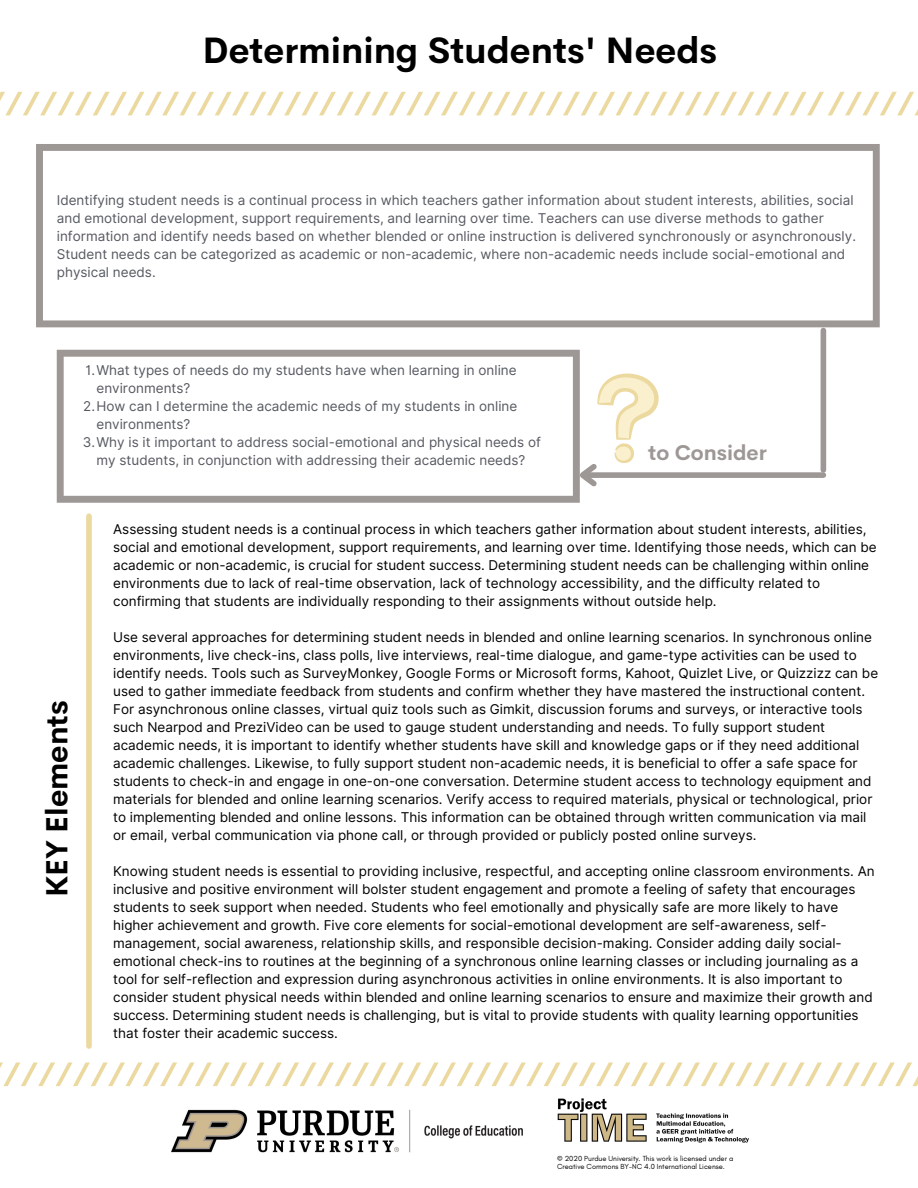
<style>
.page{position:relative;width:918px;height:1188px;background:#fff}
.page>*{position:absolute;margin:0;border:0;box-sizing:border-box;transform-origin:0 0}
.t1{font:700 36px "Cerebri Sans";color:#000}
.t2{font:700 30px "Cerebri Sans";color:#000}
.t3{font:700 21px "Cerebri Sans";color:#9d9795}
.t4{font:13.5px/18px "Inter";color:#000}
.t5{font:13.5px/18px "Inter";color:#555960}
.t6{font:7.5px/7.5px "Glacial Indifference";color:#000}
</style>
<div class="page">
<svg style="left:0;top:1063px;width:918px;height:23px"></svg>
<svg style="left:57px;top:350px;width:523px;height:153px"></svg>
<svg style="left:36px;top:144px;width:844px;height:183px"></svg>
<div style="left:821px;top:331px;width:5px;height:139px;background:#9d9795"></div>
<div style="left:584px;top:472px;width:239px;height:6px;background:#9d9795"></div>
<svg style="left:573px;top:370px;width:87px;height:121px"></svg>
<svg style="left:0;top:92px;width:918px;height:23px"></svg>
<div style="left:86px;top:516px;width:6px;height:530px;background:#ebd99f"></div>
<img style="left:171px;top:1109px;width:352px;height:44px">
<img style="left:557px;top:1098px;width:192px;height:45px">
<h1 class="t1" style="left:202px;top:27px;width:516px">Determining Students' Needs</h1>
<p class="t5" style="left:57px;top:191px;width:801px">Identifying student needs is a continual process in which teachers gather information about student interests, abilities, social and emotional development, support requirements, and learning over time. Teachers can use diverse methods to gather information and identify needs based on whether blended or online instruction is delivered synchronously or asynchronously.<br>Student needs can be categorized as academic or non-academic, where non-academic needs include social-emotional and physical needs.</p>
<p class="t5" style="left:85px;top:362px;width:433px">1.What types of needs do my students have when learning in online</p>
<p class="t5" style="left:96px;top:380px;width:95px">environments?</p>
<p class="t5" style="left:83px;top:398px;width:436px">2.How can I determine the academic needs of my students in online</p>
<p class="t5" style="left:96px;top:416px;width:95px">environments?</p>
<p class="t5" style="left:83px;top:434px;width:460px">3.Why is it important to address social-emotional and physical needs of</p>
<p class="t5" style="left:96px;top:452px;width:430px">my students, in conjunction with addressing their academic needs?</p>
<h3 class="t3" style="left:648px;top:439px;width:120px">to Consider</h3>
<h2 class="t2" style="left:38px;top:897px;width:199px;rotate:-90deg">KEY Elements</h2>
<p class="t4" style="left:113px;top:520px;width:765px">Assessing student needs is a continual process in which teachers gather information about student interests, abilities, social and emotional development, support requirements, and learning over time. Identifying those needs, which can be academic or non-academic, is crucial for student success. Determining student needs can be challenging within online environments due to lack of real-time observation, lack of technology accessibility, and the difficulty related to confirming that students are individually responding to their assignments without outside help.</p>
<p class="t4" style="left:113px;top:628px;width:767px">Use several approaches for determining student needs in blended and online learning scenarios. In synchronous online environments, live check-ins, class polls, live interviews, real-time dialogue, and game-type activities can be used to identify needs. Tools such as SurveyMonkey, Google Forms or Microsoft forms, Kahoot, Quizlet Live, or Quizzizz can be used to gather immediate feedback from students and confirm whether they have mastered the instructional content.<br>For asynchronous online classes, virtual quiz tools such as Gimkit, discussion forums and surveys, or interactive tools such Nearpod and PreziVideo can be used to gauge student understanding and needs. To fully support student academic needs, it is important to identify whether students have skill and knowledge gaps or if they need additional academic challenges. Likewise, to fully support student non-academic needs, it is beneficial to offer a safe space for students to check-in and engage in one-on-one conversation. Determine student access to technology equipment and materials for blended and online learning scenarios. Verify access to required materials, physical or technological, prior to implementing blended and online lessons. This information can be obtained through written communication via mail or email, verbal communication via phone call, or through provided or publicly posted online surveys.</p>
<p class="t4" style="left:113px;top:862px;width:763px">Knowing student needs is essential to providing inclusive, respectful, and accepting online classroom environments. An inclusive and positive environment will bolster student engagement and promote a feeling of safety that encourages students to seek support when needed. Students who feel emotionally and physically safe are more likely to have higher achievement and growth. Five core elements for social-emotional development are self-awareness, self&shy;management, social awareness, relationship skills, and responsible decision-making. Consider adding daily social&shy;emotional check-ins to routines at the beginning of a synchronous online learning classes or including journaling as a tool for self-reflection and expression during asynchronous activities in online environments. It is also important to consider student physical needs within blended and online learning scenarios to ensure and maximize their growth and success. Determining student needs is challenging, but is vital to provide students with quality learning opportunities that foster their academic success.</p>
<p class="t6" style="left:557px;top:1155px;width:178px">© 2020 Purdue University. This work is licensed under a<br>Creative Commons BY-NC 4.0 International License.</p>
</div>
